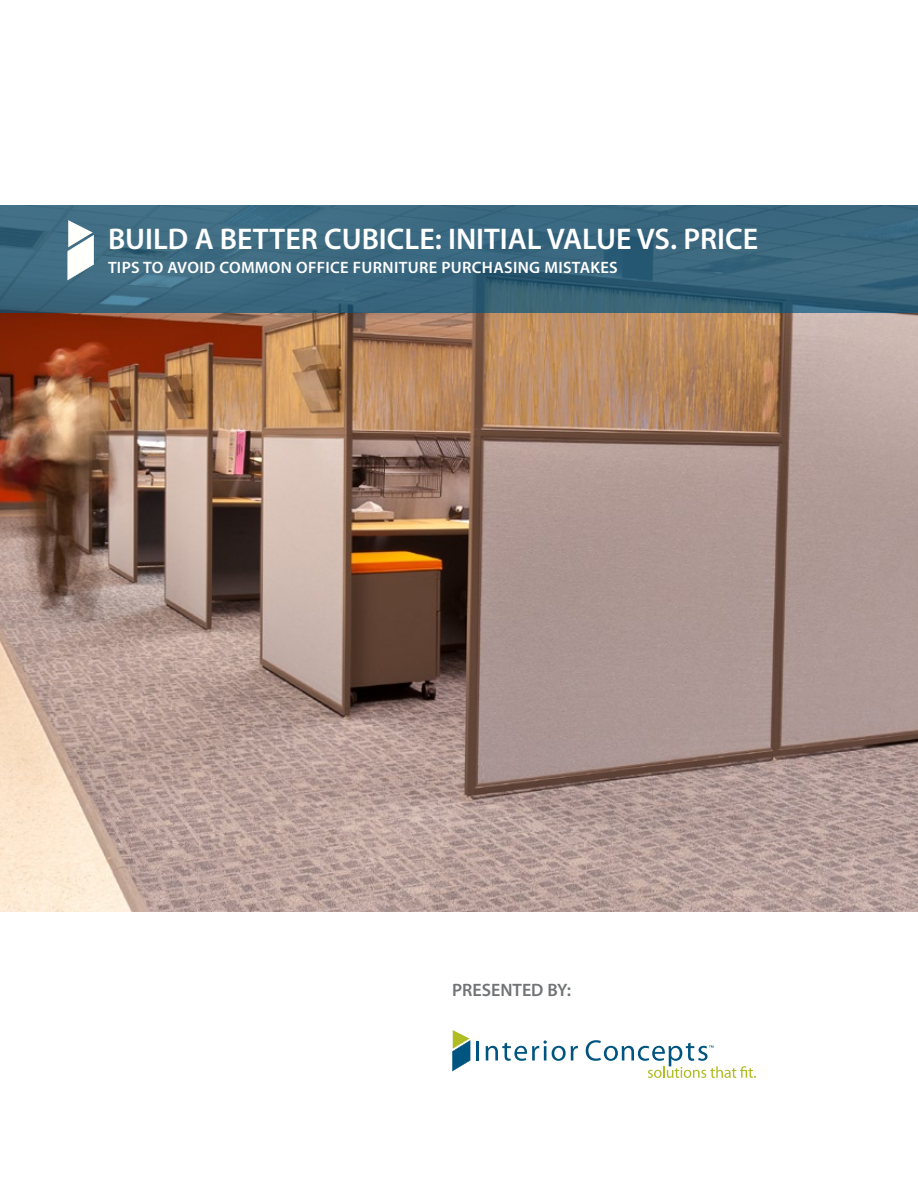
<style>
.page{position:relative;width:918px;height:1188px;background:#fff}
.page>*{position:absolute;margin:0;border:0;box-sizing:border-box;transform-origin:0 0}
.t1{font:600 30px "Myriad Pro";color:#fff}
.t2{font:600 18px "Myriad Pro";color:#717375}
.t3{font:600 16.5px "Myriad Pro";letter-spacing:.02em;color:#fff}
</style>
<div class="page">
<img style="left:0;top:313px;width:918px;height:598px">
<svg style="left:452px;top:1030px;width:18px;height:41px"></svg>
<hr style="left:477px;top:1041px;width:2px;height:20px;background:#005480">
<svg style="left:486px;top:1040px;width:92px;height:21px"></svg>
<svg style="left:586px;top:1040px;width:170px;height:38px"></svg>
<svg style="left:0;top:205px;width:918px;height:108px;background:#39667d"></svg>
<svg style="left:68px;top:220px;width:26px;height:60px"></svg>
<h1 class="t1" style="left:108px;top:219px;width:652px">BUILD A BETTER CUBICLE: INITIAL VALUE VS. PRICE</h1>
<p class="t3" style="left:108px;top:256px;width:511px">TIPS TO AVOID COMMON OFFICE FURNITURE PURCHASING MISTAKES</p>
<p class="t2" style="left:452px;top:978px;width:120px">PRESENTED BY:</p>
</div>
